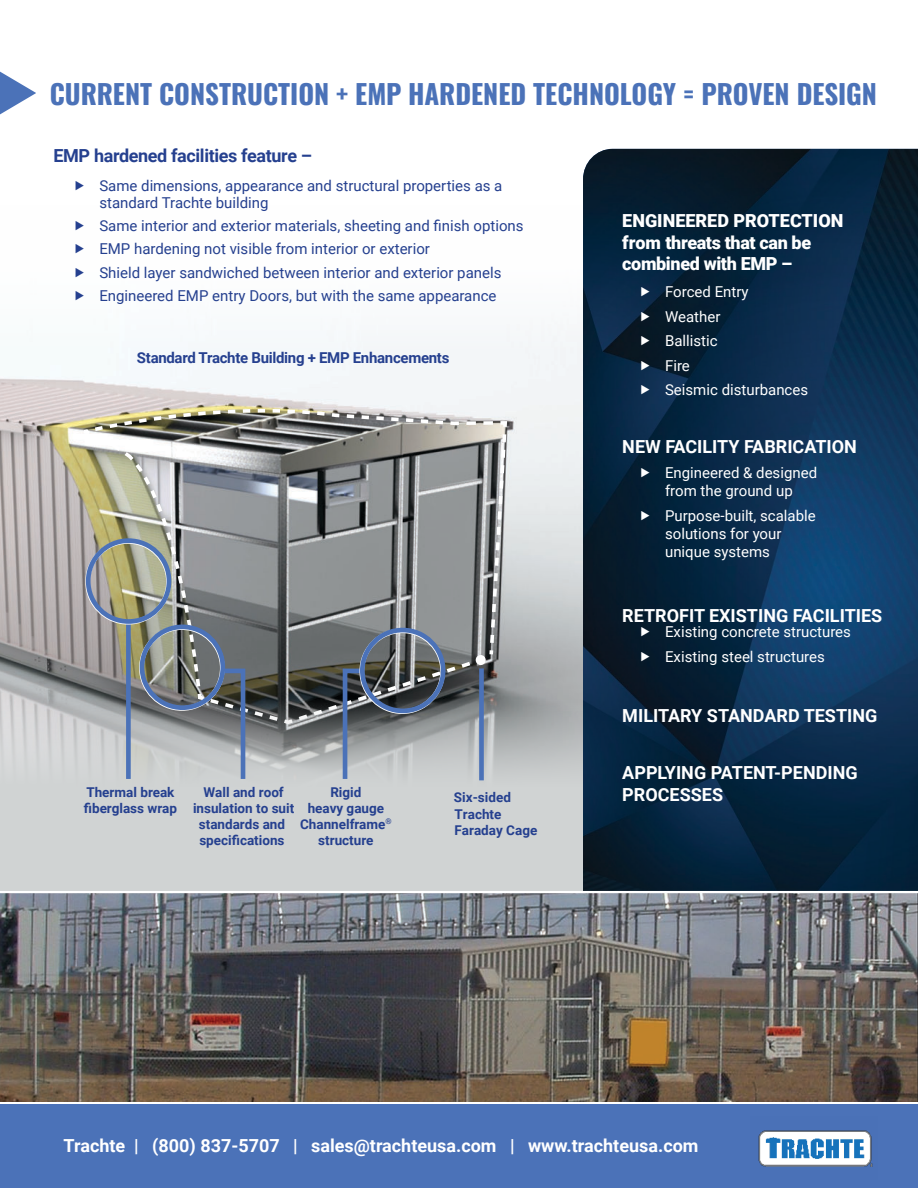
<style>
.page{position:relative;width:918px;height:1188px;background:#fff}
.page>*{position:absolute;margin:0;border:0;box-sizing:border-box;transform-origin:0 0}
.t1{font:27px "Oswald";color:#4b72b8}
.t2{font:700 18px/21.6px "Roboto";color:#fff}
.t3{font:900 18px/21.6px "Roboto";letter-spacing:-.02em;color:#fff}
.t4{font:700 18px "Roboto";letter-spacing:-.02em;color:#25408f}
.t5{font:15px/23.2px "Roboto";color:#25408f}
.t6{font:15px/24.5px "Roboto";color:#fff}
.t7{font:700 15px "Roboto";letter-spacing:-.02em;color:#25408f}
.t8{font:700 13.5px/16.2px "Roboto";color:#25408f;text-align:center}
</style>
<div class="page">
<img style="left:0;top:330px;width:583px;height:361px">
<div style="left:0;top:691px;width:918px;height:209px;background:#d0d3d3"></div>
<img style="left:583px;top:149px;width:335px;height:742px">
<div style="left:0;top:1104px;width:918px;height:84px;background:#4b72b8"></div>
<svg style="left:0;top:71px;width:36px;height:44px"></svg>
<svg style="left:88px;top:403px;width:420px;height:378px"></svg>
<img style="left:0;top:893px;width:918px;height:209px">
<div style="left:360px;top:628px;width:85px;height:85px;border:5px solid #4b72b8;border-radius:50%"></div>
<div style="left:140px;top:625px;width:85px;height:85px;border:5px solid #4b72b8;border-radius:50%"></div>
<div style="left:86px;top:538px;width:85px;height:86px;border:5px solid #4b72b8;border-radius:50%"></div>
<hr style="left:0;top:891px;width:918px;height:2px;background:#fff">
<img style="left:758px;top:1130px;width:115px;height:37px">
<svg style="left:641px;top:468px;width:8px;height:9px"></svg>
<svg style="left:641px;top:510px;width:8px;height:10px"></svg>
<svg style="left:641px;top:627px;width:8px;height:10px"></svg>
<svg style="left:641px;top:652px;width:8px;height:9px"></svg>
<svg style="left:641px;top:287px;width:8px;height:10px"></svg>
<svg style="left:641px;top:312px;width:8px;height:9px"></svg>
<svg style="left:641px;top:336px;width:8px;height:10px"></svg>
<svg style="left:641px;top:361px;width:8px;height:9px"></svg>
<svg style="left:641px;top:385px;width:8px;height:10px"></svg>
<h1 class="t1" style="left:50px;top:80px;width:829px">CURRENT CONSTRUCTION + EMP HARDENED TECHNOLOGY = PROVEN DESIGN</h1>
<p class="t4" style="left:53px;top:148px;width:260px">EMP hardened facilities feature –</p>
<p class="t5" style="left:99px;top:179px;width:405px;line-height:16.5px">Same dimensions, appearance and structural properties as a standard Trachte building</p>
<p class="t5" style="left:99px;top:214px;width:426px">Same interior and exterior materials, sheeting and finish options EMP hardening not visible from interior or exterior<br>Shield layer sandwiched between interior and exterior panels Engineered EMP entry Doors, but with the same appearance</p>
<p class="t7" style="left:137px;top:351px;width:314px">Standard Trachte Building + EMP Enhancements</p>
<p class="t8" style="left:84px;top:785px;width:95px;text-align:left">Thermal break fiberglass wrap</p>
<p class="t8" style="left:193px;top:785px;width:103px">Wall and roof insulation to suit standards and specifications</p>
<p class="t8" style="left:300px;top:785px;width:93px">Rigid<br>heavy gauge<br>Channelframe<sup>® </sup>structure</p>
<p class="t8" style="left:454px;top:790px;width:85px;text-align:left">Six-sided<br>Trachte<br>Faraday Cage</p>
<p class="t3" style="left:622px;top:210px;width:223px">ENGINEERED PROTECTION from threats that can be combined with EMP –</p>
<p class="t6" style="left:665px;top:281px;width:145px">Forced Entry<br>Weather<br>Ballistic<br>Fire<br>Seismic disturbances</p>
<p class="t2" style="left:622px;top:437px;width:236px">NEW FACILITY FABRICATION</p>
<p class="t6" style="left:665px;top:465px;width:154px;line-height:18px">Engineered &amp; designed from the ground up</p>
<p class="t6" style="left:665px;top:507px;width:152px;line-height:18px">Purpose-built, scalable solutions for your unique systems</p>
<p class="t2" style="left:622px;top:606px;width:261px">RETROFIT EXISTING FACILITIES</p>
<p class="t6" style="left:665px;top:621px;width:187px">Existing concrete structures<br>Existing steel structures</p>
<p class="t2" style="left:622px;top:707px;width:257px">MILITARY STANDARD TESTING</p>
<p class="t2" style="left:622px;top:763px;width:237px">APPLYING PATENT-PENDING<br>PROCESSES</p>
<p class="t2" style="left:64px;top:1136px;width:636px">Trachte | (800) 837-5707 | sales@trachteusa.com | www.trachteusa.com</p>
</div>
